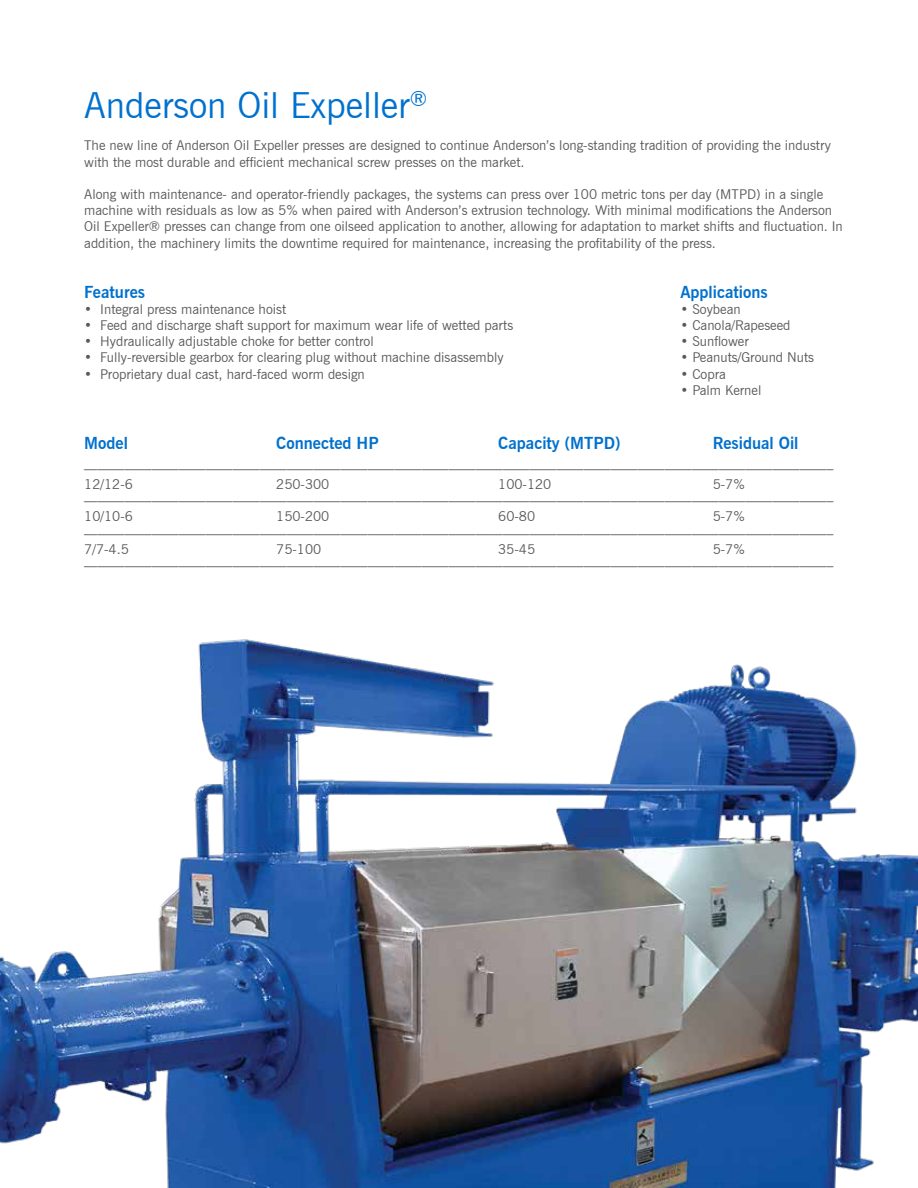
<style>
.page{position:relative;width:918px;height:1188px;background:#fff}
.page>*{position:absolute;margin:0;border:0;box-sizing:border-box;transform-origin:0 0}
.t1{font:36px "News Gothic BT";color:#0071ce}
.t2{font:700 16.5px "News Gothic BT";color:#0071ce}
.t3{font:13.5px/16.2px "News Gothic BT";color:#58595b}
</style>
<div class="page">
<img style="left:0;top:639px;width:918px;height:549px">
<h1 class="t1" style="left:84px;top:84px;width:345px">Anderson Oil Expeller<sup>®</sup></h1>
<p class="t3" style="left:84px;top:137px;width:748px">The new line of Anderson Oil Expeller presses are designed to continue Anderson’s long-standing tradition of providing the industry with the most durable and efficient mechanical screw presses on the market.</p>
<p class="t3" style="left:84px;top:186px;width:760px">Along with maintenance- and operator-friendly packages, the systems can press over 100 metric tons per day (MTPD) in a single machine with residuals as low as 5% when paired with Anderson’s extrusion technology. With minimal modifications the Anderson Oil Expeller® presses can change from one oilseed application to another, allowing for adaptation to market shifts and fluctuation. In addition, the machinery limits the downtime required for maintenance, increasing the profitability of the press.</p>
<p class="t2" style="left:84px;top:282px;width:62px">Features</p>
<p class="t3" style="left:84px;top:301px;width:203px">• Integral press maintenance hoist</p>
<p class="t3" style="left:84px;top:317px;width:431px">• Feed and discharge shaft support for maximum wear life of wetted parts</p>
<p class="t3" style="left:84px;top:333px;width:291px">• Hydraulically adjustable choke for better control</p>
<p class="t3" style="left:84px;top:349px;width:421px">• Fully-reversible gearbox for clearing plug without machine disassembly</p>
<p class="t3" style="left:84px;top:366px;width:282px">• Proprietary dual cast, hard-faced worm design</p>
<p class="t2" style="left:680px;top:282px;width:89px">Applications</p>
<p class="t3" style="left:680px;top:301px;width:62px">• Soybean</p>
<p class="t3" style="left:680px;top:317px;width:112px">• Canola/Rapeseed</p>
<p class="t3" style="left:680px;top:333px;width:70px">• Sunflower</p>
<p class="t3" style="left:680px;top:349px;width:135px">• Peanuts/Ground Nuts</p>
<p class="t3" style="left:680px;top:366px;width:47px">• Copra</p>
<p class="t3" style="left:680px;top:382px;width:82px">• Palm Kernel</p>
<p class="t2" style="left:84px;top:434px;width:45px">Model</p>
<p class="t2" style="left:276px;top:434px;width:104px">Connected HP</p>
<p class="t2" style="left:498px;top:434px;width:124px">Capacity (MTPD)</p>
<p class="t2" style="left:713px;top:434px;width:87px">Residual Oil</p>
<p class="t3" style="left:84px;top:451px;width:751px;line-height:22.2px">_______________________________________________________________________________________________________________<br>12/12-6</p>
<p class="t3" style="left:84px;top:479px;width:751px;line-height:10.2px;text-indent:629px">5-7% _______________________________________________________________________________________________________________</p>
<p class="t3" style="left:84px;top:508px;width:50px">10/10-6</p>
<p class="t3" style="left:276px;top:508px;width:55px">150-200</p>
<p class="t3" style="left:498px;top:508px;width:38px">60-80</p>
<p class="t3" style="left:276px;top:476px;width:55px">250-300</p>
<p class="t3" style="left:498px;top:476px;width:55px">100-120</p>
<p class="t3" style="left:84px;top:511px;width:751px;line-height:10.2px;text-indent:629px">5-7% _______________________________________________________________________________________________________________</p>
<p class="t3" style="left:84px;top:541px;width:46px">7/7-4.5</p>
<p class="t3" style="left:276px;top:541px;width:47px">75-100</p>
<p class="t3" style="left:498px;top:541px;width:38px">35-45</p>
<p class="t3" style="left:84px;top:544px;width:751px;line-height:10.2px;text-indent:629px">5-7% _______________________________________________________________________________________________________________</p>
</div>
